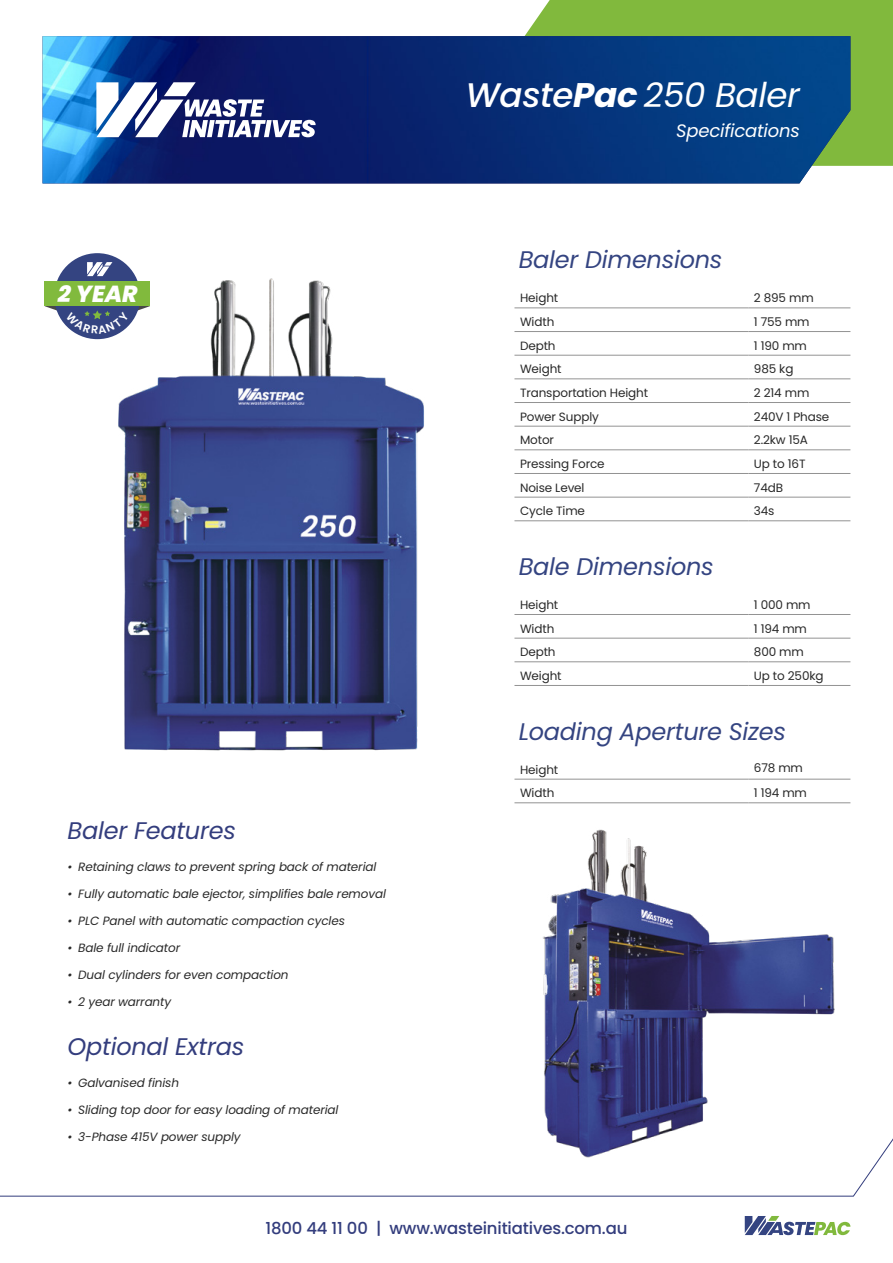
<style>
.page{position:relative;width:893px;height:1263px;background:#fff}
.page>*{position:absolute;margin:0;border:0;box-sizing:border-box;transform-origin:0 0}
.t1{font:italic 34.05px "Poppins";letter-spacing:-.01em;color:#fff}
.t2{font:italic 24px "Poppins";letter-spacing:-.01em;color:#344481}
.t3{font:italic 24px "Poppins";letter-spacing:-.01em;color:#333d7d}
.t4{font:italic 800 23.25px "Poppins";color:#fff}
.t5{font:italic 18px "Poppins";letter-spacing:-.01em;color:#fff}
.t6{font:500 16.5px "Poppins";letter-spacing:-.01em;color:#333d7d}
.t7{font:italic 12px "Poppins";letter-spacing:-.01em;color:#292929}
.t8{font:12px "Poppins";letter-spacing:-.01em;color:#292929}
.s1{font-weight:500}
.s2{font-weight:700}
</style>
<div class="page">
<div style="left:524px;top:0;width:369px;height:166px;background:#81b93d"></div>
<img style="left:43px;top:36px;width:807px;height:147px">
<svg style="left:96px;top:82px;width:220px;height:55px"></svg>
<hr style="left:514px;top:308px;width:234px;height:1px;background:#939393">
<hr style="left:748px;top:308px;width:102px;height:1px;background:#939393">
<hr style="left:514px;top:331px;width:234px;height:1px;background:#939393">
<hr style="left:748px;top:331px;width:102px;height:1px;background:#939393">
<hr style="left:514px;top:355px;width:234px;height:1px;background:#939393">
<hr style="left:748px;top:355px;width:102px;height:1px;background:#939393">
<hr style="left:514px;top:520px;width:234px;height:1px;background:#939393">
<hr style="left:748px;top:520px;width:102px;height:1px;background:#939393">
<hr style="left:514px;top:379px;width:234px;height:1px;background:#939393">
<hr style="left:748px;top:379px;width:102px;height:1px;background:#939393">
<hr style="left:514px;top:402px;width:234px;height:1px;background:#939393">
<hr style="left:748px;top:402px;width:102px;height:1px;background:#939393">
<hr style="left:514px;top:426px;width:234px;height:1px;background:#939393">
<hr style="left:748px;top:426px;width:102px;height:1px;background:#939393">
<hr style="left:514px;top:450px;width:234px;height:1px;background:#939393">
<hr style="left:748px;top:450px;width:102px;height:1px;background:#939393">
<hr style="left:514px;top:473px;width:234px;height:1px;background:#939393">
<hr style="left:748px;top:473px;width:102px;height:1px;background:#939393">
<hr style="left:514px;top:497px;width:234px;height:1px;background:#939393">
<hr style="left:748px;top:497px;width:102px;height:1px;background:#939393">
<hr style="left:514px;top:614px;width:234px;height:1px;background:#939393">
<hr style="left:748px;top:614px;width:102px;height:1px;background:#939393">
<hr style="left:514px;top:638px;width:234px;height:1px;background:#939393">
<hr style="left:748px;top:638px;width:102px;height:1px;background:#939393">
<hr style="left:514px;top:661px;width:234px;height:1px;background:#939393">
<hr style="left:748px;top:661px;width:102px;height:1px;background:#939393">
<hr style="left:514px;top:685px;width:234px;height:1px;background:#939393">
<hr style="left:748px;top:685px;width:102px;height:1px;background:#939393">
<hr style="left:514px;top:779px;width:234px;height:1px;background:#939393">
<hr style="left:748px;top:779px;width:102px;height:1px;background:#939393">
<hr style="left:514px;top:802px;width:234px;height:1px;background:#939393">
<hr style="left:748px;top:802px;width:102px;height:1px;background:#939393">
<svg style="left:745px;top:1216px;width:105px;height:19px"></svg>
<svg style="left:0;top:1138px;width:893px;height:59px"></svg>
<img style="left:82px;top:253px;width:342px;height:498px">
<img style="left:505px;top:829px;width:345px;height:339px">
<svg style="left:45px;top:262px;width:105px;height:72px"></svg>
<h3 class="t4" style="left:58px;top:281px;width:81px">2 YEAR</h3>
<h2 class="t3" style="left:68px;top:817px;width:170px">Baler Features</h2>
<p class="t7" style="left:68px;top:860px;width:310px">• Retaining claws to prevent spring back of material</p>
<p class="t7" style="left:68px;top:887px;width:320px">• Fully automatic bale ejector, simplifies bale removal</p>
<p class="t7" style="left:68px;top:914px;width:279px">• PLC Panel with automatic compaction cycles</p>
<p class="t7" style="left:68px;top:941px;width:114px">• Bale full indicator</p>
<p class="t7" style="left:68px;top:968px;width:223px">• Dual cylinders for even compaction</p>
<p class="t7" style="left:68px;top:995px;width:105px">• 2 year warranty</p>
<h2 class="t3" style="left:68px;top:1033px;width:178px">Optional Extras</h2>
<p class="t7" style="left:68px;top:1076px;width:113px">• Galvanised finish</p>
<p class="t7" style="left:68px;top:1103px;width:272px">• Sliding top door for easy loading of material</p>
<p class="t7" style="left:68px;top:1130px;width:175px">• 3-Phase 415V power supply</p>
<h1 class="t1" style="left:466px;top:75px;width:336px"><span class="s1">Waste</span><span class="s2">Pac</span> 250 Baler</h1>
<h3 class="t5" style="left:676px;top:121px;width:125px">Specifications</h3>
<h2 class="t2" style="left:519px;top:246px;width:205px">Baler Dimensions</h2>
<p class="t8" style="left:520px;top:291px;width:40px">Height</p>
<p class="t8" style="left:754px;top:291px;width:61px">2 895 mm</p>
<p class="t8" style="left:520px;top:315px;width:36px">Width</p>
<p class="t8" style="left:754px;top:315px;width:57px">1 755 mm</p>
<p class="t8" style="left:520px;top:338px;width:37px">Depth</p>
<p class="t8" style="left:754px;top:338px;width:55px">1 190 mm</p>
<p class="t8" style="left:520px;top:362px;width:43px">Weight</p>
<p class="t8" style="left:754px;top:362px;width:41px">985 kg</p>
<p class="t8" style="left:520px;top:386px;width:130px">Transportation Height</p>
<p class="t8" style="left:754px;top:386px;width:57px">2 214 mm</p>
<p class="t8" style="left:520px;top:409px;width:80px">Power Supply</p>
<p class="t8" style="left:754px;top:409px;width:77px">240V 1 Phase</p>
<p class="t8" style="left:520px;top:433px;width:36px">Motor</p>
<p class="t8" style="left:754px;top:433px;width:56px">2.2kw 15A</p>
<p class="t8" style="left:520px;top:457px;width:86px">Pressing Force</p>
<p class="t8" style="left:754px;top:457px;width:53px">Up to 16T</p>
<p class="t8" style="left:520px;top:480px;width:66px">Noise Level</p>
<p class="t8" style="left:754px;top:480px;width:31px">74dB</p>
<p class="t8" style="left:520px;top:504px;width:67px">Cycle Time</p>
<p class="t8" style="left:754px;top:504px;width:22px">34s</p>
<h2 class="t2" style="left:519px;top:553px;width:197px">Bale Dimensions</h2>
<p class="t8" style="left:520px;top:598px;width:40px">Height</p>
<p class="t8" style="left:754px;top:598px;width:58px">1 000 mm</p>
<p class="t8" style="left:520px;top:621px;width:36px">Width</p>
<p class="t8" style="left:754px;top:621px;width:55px">1 194 mm</p>
<p class="t8" style="left:520px;top:645px;width:37px">Depth</p>
<p class="t8" style="left:754px;top:645px;width:51px">800 mm</p>
<p class="t8" style="left:520px;top:669px;width:43px">Weight</p>
<p class="t8" style="left:754px;top:669px;width:71px">Up to 250kg</p>
<h2 class="t2" style="left:519px;top:717px;width:269px">Loading Aperture Sizes</h2>
<p class="t8" style="left:520px;top:762px;width:40px">Height</p>
<p class="t8" style="left:754px;top:761px;width:51px">678 mm</p>
<p class="t8" style="left:520px;top:786px;width:36px">Width</p>
<p class="t8" style="left:754px;top:786px;width:55px">1 194 mm</p>
<h3 class="t6" style="left:266px;top:1218px;width:363px">1800 44 11 00 | www.wasteinitiatives.com.au</h3>
</div>
